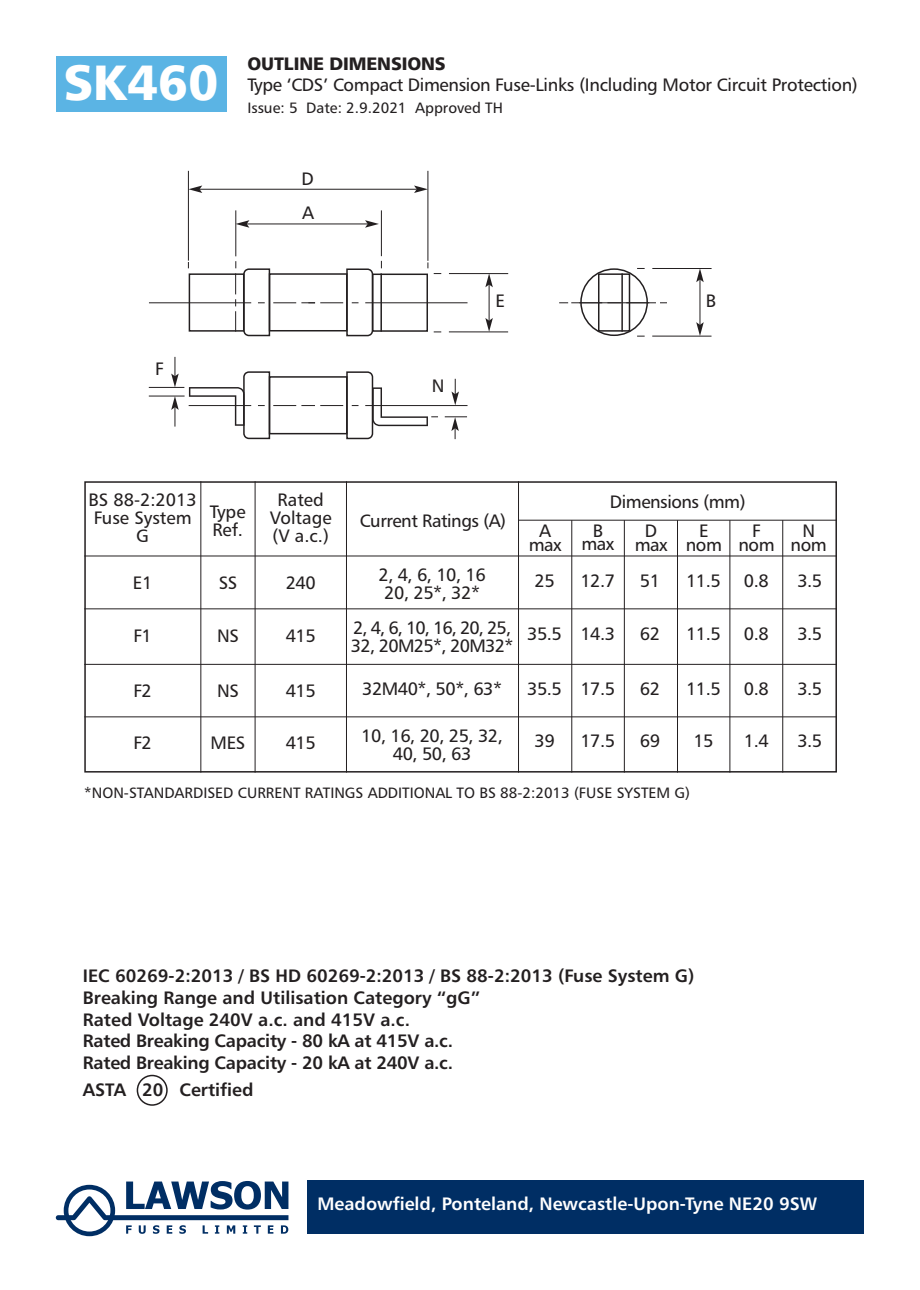
<style>
.page{position:relative;width:920px;height:1290px;background:#fff}
.page>*{position:absolute;margin:0;border:0;box-sizing:border-box;transform-origin:0 0}
.t1{font:49.65px "Humanist 777 BT Black B";color:#fff}
.t2{font:18px/13.8px "Humanist 777 BT Roman B";letter-spacing:-.025em;color:#231f20;text-align:center}
.t3{font:18px/21.6px "Humanist 777 BT Bold B";color:#231f20}
.t4{font:18px "Humanist 777 BT Bold B";color:#fff}
.t5{font:18px/18px "Humanist 777 BT Roman B";color:#231f20;text-align:center}
.t6{font:18px "Humanist 777 BT Black B";letter-spacing:-.005em;color:#231f20}
.t7{font:15px "Humanist 777 BT Roman B";color:#231f20}
</style>
<div class="page">
<div style="left:84px;top:481px;width:753px;height:291px;border:2px solid #231f20"></div>
<svg style="left:56px;top:1181px;width:232px;height:55px"></svg>
<div style="left:307px;top:1180px;width:557px;height:54px;background:#002e64"></div>
<div style="left:56px;top:56px;width:170px;height:55px;background:#5bb4e4"></div>
<hr style="left:188px;top:171px;width:1px;height:90px;background:#231f20">
<hr style="left:428px;top:171px;width:1px;height:90px;background:#231f20">
<hr style="left:149px;top:396px;width:36px;height:1px;background:#231f20">
<hr style="left:149px;top:387px;width:35px;height:1px;background:#231f20">
<hr style="left:235px;top:210px;width:1px;height:46px;background:#231f20">
<hr style="left:149px;top:302px;width:102px;height:1px;background:#231f20">
<hr style="left:571px;top:302px;width:85px;height:1px;background:#231f20">
<hr style="left:381px;top:210px;width:1px;height:46px;background:#231f20">
<hr style="left:652px;top:268px;width:60px;height:1px;background:#231f20">
<hr style="left:652px;top:336px;width:59px;height:1px;background:#231f20">
<hr style="left:200px;top:189px;width:217px;height:1px;background:#231f20">
<svg style="left:188px;top:185px;width:14px;height:8px"></svg>
<svg style="left:414px;top:185px;width:14px;height:8px"></svg>
<hr style="left:700px;top:280px;width:1px;height:45px;background:#231f20">
<svg style="left:696px;top:269px;width:8px;height:13px"></svg>
<svg style="left:696px;top:322px;width:8px;height:14px"></svg>
<svg style="left:451px;top:379px;width:8px;height:26px"></svg>
<svg style="left:171px;top:396px;width:8px;height:31px"></svg>
<svg style="left:171px;top:357px;width:8px;height:30px"></svg>
<hr style="left:247px;top:224px;width:121px;height:1px;background:#231f20">
<svg style="left:236px;top:220px;width:13px;height:8px"></svg>
<svg style="left:365px;top:220px;width:14px;height:8px"></svg>
<hr style="left:449px;top:273px;width:59px;height:1px;background:#231f20">
<svg style="left:428px;top:262px;width:13px;height:12px"></svg>
<hr style="left:449px;top:331px;width:59px;height:1px;background:#231f20">
<hr style="left:489px;top:285px;width:1px;height:36px;background:#231f20">
<svg style="left:485px;top:273px;width:8px;height:14px"></svg>
<svg style="left:485px;top:318px;width:8px;height:14px"></svg>
<hr style="left:518px;top:520px;width:319px;height:1px;background:#231f20">
<hr style="left:84px;top:608px;width:753px;height:1px;background:#231f20">
<hr style="left:84px;top:716px;width:753px;height:1px;background:#231f20">
<hr style="left:84px;top:664px;width:753px;height:1px;background:#231f20">
<hr style="left:571px;top:520px;width:1px;height:252px;background:#231f20">
<hr style="left:624px;top:520px;width:1px;height:252px;background:#231f20">
<hr style="left:677px;top:520px;width:1px;height:252px;background:#231f20">
<hr style="left:729px;top:520px;width:1px;height:252px;background:#231f20">
<hr style="left:782px;top:520px;width:1px;height:252px;background:#231f20">
<hr style="left:518px;top:481px;width:1px;height:291px;background:#231f20">
<hr style="left:255px;top:481px;width:1px;height:291px;background:#231f20">
<hr style="left:200px;top:481px;width:1px;height:291px;background:#231f20">
<svg style="left:137px;top:1075px;width:31px;height:31px"></svg>
<svg style="left:579px;top:268px;width:70px;height:69px"></svg>
<div style="left:189px;top:273px;width:55px;height:59px;border:2px solid #231f20"></div>
<svg style="left:235px;top:261px;width:1px;height:71px"></svg>
<div style="left:372px;top:274px;width:56px;height:58px;border:2px solid #231f20"></div>
<hr style="left:380px;top:273px;width:2px;height:59px;background:#231f20">
<div style="left:598px;top:273px;width:32px;height:59px;border:2px solid #231f20"></div>
<hr style="left:621px;top:273px;width:2px;height:59px;background:#231f20">
<hr style="left:365px;top:302px;width:102px;height:1px;background:#231f20">
<svg style="left:243px;top:268px;width:130px;height:68px"></svg>
<hr style="left:365px;top:405px;width:102px;height:1px;background:#231f20">
<svg style="left:445px;top:416px;width:22px;height:23px"></svg>
<svg style="left:189px;top:371px;width:249px;height:68px"></svg>
<hr style="left:84px;top:556px;width:753px;height:1px;background:#231f20">
<hr style="left:346px;top:481px;width:1px;height:291px;background:#231f20">
<h1 class="t1" style="left:64px;top:63px;width:157px">SK460</h1>
<p class="t2" style="left:155px;top:364px;width:10px">F</p>
<p class="t6" style="left:247px;top:56px;width:200px">OUTLINE DIMENSIONS</p>
<p class="t2" style="left:247px;top:79px;width:612px">Type ‘CDS’ Compact Dimension Fuse-Links (Including Motor Circuit Protection)</p>
<p class="t7" style="left:247px;top:102px;width:257px">Issue: 5 Date: 2.9.2021 Approved TH</p>
<p class="t2" style="left:302px;top:173px;width:14px">D</p>
<p class="t2" style="left:302px;top:207px;width:13px">A</p>
<p class="t2" style="left:432px;top:381px;width:14px">N</p>
<p class="t2" style="left:495px;top:296px;width:11px">E</p>
<p class="t2" style="left:706px;top:295px;width:12px">B</p>
<p class="t5" style="left:88px;top:492px;width:110px">BS 88-2:2013<br>Fuse System<br>G</p>
<p class="t2" style="left:210px;top:504px;width:37px;line-height:18px;text-align:left">Type<br>Ref.</p>
<p class="t5" style="left:270px;top:492px;width:63px">Rated<br>Voltage (V a.c.)</p>
<p class="t2" style="left:360px;top:515px;width:148px">Current Ratings (A)</p>
<p class="t2" style="left:610px;top:496px;width:137px">Dimensions (mm)</p>
<p class="t2" style="left:581px;top:525px;width:34px">B max</p>
<p class="t2" style="left:635px;top:525px;width:34px">D max</p>
<p class="t2" style="left:529px;top:525px;width:34px">A max</p>
<p class="t2" style="left:686px;top:525px;width:38px">E nom</p>
<p class="t2" style="left:738px;top:525px;width:38px">F nom</p>
<p class="t2" style="left:791px;top:525px;width:38px">N nom</p>
<p class="t2" style="left:378px;top:567px;width:109px;line-height:18px">2, 4, 6, 10, 16<br>20, 25*, 32*</p>
<p class="t2" style="left:133px;top:577px;width:21px">E1</p>
<p class="t2" style="left:219px;top:577px;width:20px">SS</p>
<p class="t2" style="left:286px;top:577px;width:32px">240</p>
<p class="t2" style="left:534px;top:575px;width:22px">25</p>
<p class="t2" style="left:580px;top:575px;width:36px">12.7</p>
<p class="t2" style="left:640px;top:575px;width:22px">51</p>
<p class="t2" style="left:686px;top:575px;width:36px">11.5</p>
<p class="t2" style="left:744px;top:575px;width:26px">0.8</p>
<p class="t2" style="left:797px;top:575px;width:26px">3.5</p>
<p class="t2" style="left:351px;top:620px;width:164px;line-height:18px;text-align:left">2, 4, 6, 10, 16, 20, 25,<br>32, 20M25*, 20M32*</p>
<p class="t2" style="left:133px;top:630px;width:20px">F1</p>
<p class="t2" style="left:217px;top:630px;width:23px">NS</p>
<p class="t2" style="left:286px;top:630px;width:32px">415</p>
<p class="t2" style="left:527px;top:629px;width:90px">35.5 14.3</p>
<p class="t2" style="left:640px;top:629px;width:22px">62</p>
<p class="t2" style="left:686px;top:628px;width:36px">11.5</p>
<p class="t2" style="left:744px;top:628px;width:26px">0.8</p>
<p class="t2" style="left:797px;top:628px;width:26px">3.5</p>
<p class="t2" style="left:133px;top:685px;width:20px">F2</p>
<p class="t2" style="left:217px;top:685px;width:23px">NS</p>
<p class="t2" style="left:286px;top:685px;width:32px">415</p>
<p class="t2" style="left:362px;top:683px;width:142px">32M40*, 50*, 63*</p>
<p class="t2" style="left:527px;top:683px;width:90px">35.5 17.5</p>
<p class="t2" style="left:640px;top:683px;width:22px">62</p>
<p class="t2" style="left:686px;top:683px;width:36px">11.5</p>
<p class="t2" style="left:744px;top:683px;width:26px">0.8</p>
<p class="t2" style="left:797px;top:683px;width:26px">3.5</p>
<p class="t2" style="left:133px;top:737px;width:20px">F2</p>
<p class="t2" style="left:211px;top:737px;width:36px">MES</p>
<p class="t2" style="left:286px;top:737px;width:32px">415</p>
<p class="t2" style="left:534px;top:736px;width:22px">39</p>
<p class="t2" style="left:580px;top:736px;width:36px">17.5</p>
<p class="t2" style="left:640px;top:736px;width:22px">69</p>
<p class="t2" style="left:693px;top:735px;width:22px">15</p>
<p class="t2" style="left:744px;top:735px;width:26px">1.4</p>
<p class="t2" style="left:797px;top:735px;width:26px">3.5</p>
<p class="t2" style="left:361px;top:728px;width:143px;line-height:18px">10, 16, 20, 25, 32,<br>40, 50, 63</p>
<p class="t7" style="left:84px;top:787px;width:607px">*NON-STANDARDISED CURRENT RATINGS ADDITIONAL TO BS 88-2:2013 (FUSE SYSTEM G)</p>
<p class="t3" style="left:83px;top:967px;width:613px">IEC 60269-2:2013 / BS HD 60269-2:2013 / BS 88-2:2013 (Fuse System G)<br>Breaking Range and Utilisation Category “gG”<br>Rated Voltage 240V a.c. and 415V a.c.<br>Rated Breaking Capacity - 80 kA at 415V a.c.<br>Rated Breaking Capacity - 20 kA at 240V a.c.</p>
<p class="t3" style="left:83px;top:1080px;width:172px">ASTA 20 Certified</p>
<p class="t4" style="left:318px;top:1196px;width:501px">Meadowfield, Ponteland, Newcastle-Upon-Tyne NE20 9SW</p>
</div>
